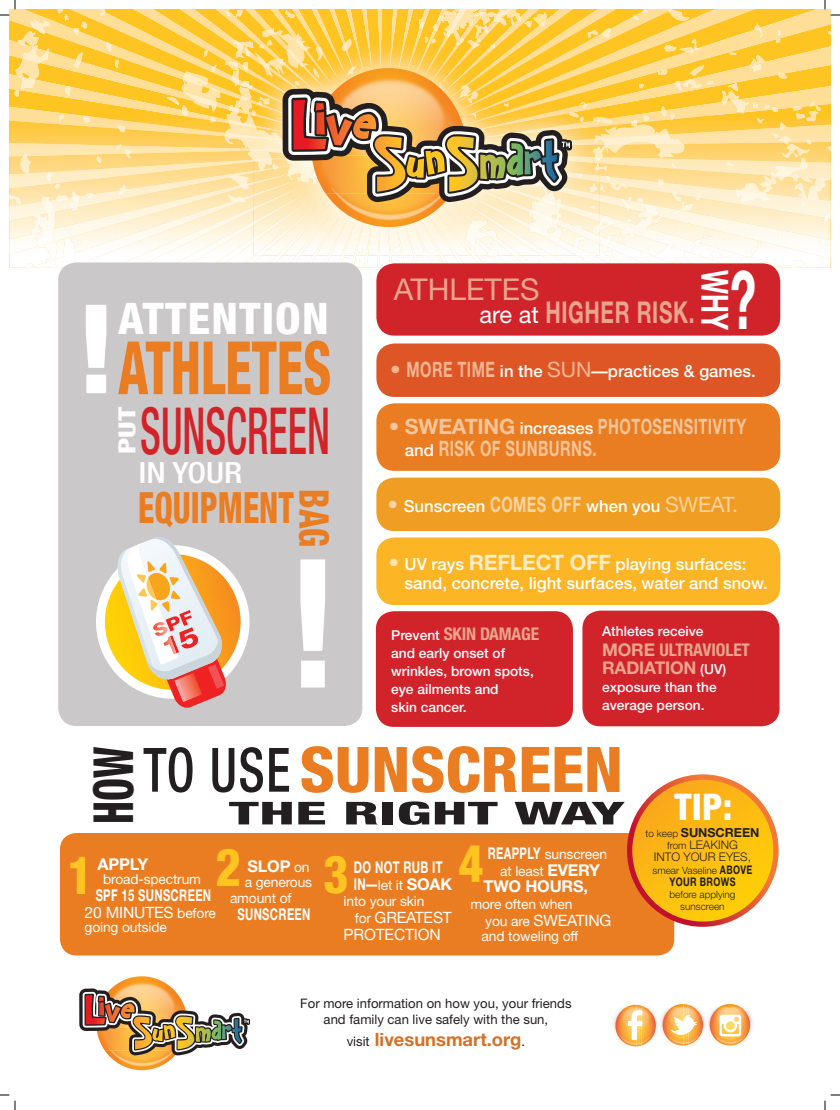
<style>
.page{position:relative;width:840px;height:1110px;background:#fff}
.page>*{position:absolute;margin:0;border:0;box-sizing:border-box;transform-origin:0 0}
.t1{font:800 condensed 179.38px "Helvetica Neue LT Std";color:#fff;scale:.85 1}
.t2{font:700 80.31px "Helvetica Neue";color:#fff;scale:.58 1}
.t3{font:800 condensed 73.62px "Helvetica Neue LT Std";color:#ea7d21;scale:.71 1}
.t4{font:500 condensed 64.94px "Helvetica Neue LT Std";color:#d1232a;scale:.62 1}
.t5{font:800 condensed 63px "Helvetica Neue LT Std";color:#ea7d21;scale:1.04 1}
.t6{font:800 condensed 55.31px "Helvetica Neue LT Std";color:#231f20;scale:.72 1}
.t7{font:800 condensed 52.5px "Helvetica Neue LT Std";color:#fec422;scale:.93 1}
.t8{font:800 condensed 43.62px "Helvetica Neue LT Std";letter-spacing:.025em;color:#fff}
.t9{font:800 condensed 43.12px "Helvetica Neue LT Std";color:#ea7d21;scale:.75 1}
.t10{font:800 condensed 40.94px "Helvetica Neue LT Std";color:#ea7d21;scale:.83 1}
.t11{font:700 37.5px "Helvetica Neue";color:#fff;scale:.68 1}
.t12{font:800 condensed 36.88px "Helvetica Neue LT Std";color:#fff}
.t13{font:800 condensed 31.62px "Helvetica Neue LT Std";color:#231f20;scale:1.99 1}
.t14{font:700 30.06px "Helvetica Neue";letter-spacing:.03em;color:#eaa58e;scale:.69 1}
.t15{font:30.06px "Helvetica Neue";color:#eaa58e}
.t16{font:500 condensed 29.25px "Helvetica Neue LT Std";color:#fff;scale:1.15 1}
.t17{font:800 condensed 23.69px "Helvetica Neue LT Std";color:#fff;scale:1.26 1}
.t18{font:700 21.25px/22px "Helvetica Neue";letter-spacing:.03em;color:#f7c599}
.t19{font:700 18.38px "Helvetica Neue LT Std";color:#d37127}
.t20{font:700 17.5px/18.1px "Helvetica Neue";letter-spacing:-.01em;color:#eaa58e}
.t21{font:700 condensed 17.5px "Helvetica Neue";letter-spacing:-.01em;color:#eaa58e}
.t22{font:500 16.69px/18.8px "Helvetica Neue";color:#fff}
.t23{font:700 16.25px/16.9px "Helvetica Neue";letter-spacing:.03em;color:#fff;scale:.69 1}
.t24{font:700 16.25px "Helvetica Neue";letter-spacing:.03em;color:#fff}
.t25{font:700 16.25px "Helvetica Neue";letter-spacing:-.01em;color:#fff}
.t26{font:15.62px/16.9px "Helvetica Neue";letter-spacing:-.01em;color:#fff}
.t27{font:13.81px/16.9px "Helvetica Neue";letter-spacing:-.01em;color:#fff}
.t28{font:500 13.75px/18.1px "Helvetica Neue";color:#fff}
.t29{font:13.12px/15.8px "Helvetica Neue LT Std";color:#231f20;text-align:center}
.t30{font:700 12.5px "Helvetica Neue";color:#231f20}
.t31{font:300 11.88px/12.2px "Helvetica Neue";color:#231f20;text-align:center}
.t32{font:700 11.88px "Helvetica Neue";letter-spacing:.04em;color:#231f20;scale:.76 1}
.t33{font:300 10px/12.2px "Helvetica Neue";color:#231f20;text-align:center}
.s1{font-size:123.69px;color:#fff}
.s2{font-weight:400;font-size:23.62px;color:#fff}
.s3{font-weight:400;font-size:21.25px;color:#f1b593}
.s4{font-weight:700;font-size:21.25px;color:#f1b593}
.s5{font-weight:400}
.s6{font-weight:500;font-size:16.69px;color:#fff}
.s7{font-weight:400;font-size:21.25px;color:#f9d3a1}
.s8{font-weight:700;font-size:21.25px;color:#f9d3a1}
.s9{font-weight:400;font-size:21.25px;color:#ffe4aa}
.s10{font-weight:700;font-size:21.25px;color:#feecc8}
.s11{font-weight:500;font-stretch:normal;font-size:13.75px;color:#fff}
.s12{font-stretch:condensed}
.s13{font-weight:500;font-size:13.75px;color:#fff}
.s14{font-weight:500;font-size:61.19px;color:#231f20}
.s15{font-weight:300;font-size:10px}
.s16{font-size:10px}
.s17{font-weight:700;font-size:11.88px}
.s18{font-weight:700;font-size:16.25px}
.s19{font-size:13.81px}
.s20{font-weight:400;font-size:13.81px}
.s21{font-weight:400;font-size:13.12px;color:#231f20}
</style>
<div class="page">
<div style="left:376px;top:343px;width:404px;height:54px;background:#de5625;border-radius:18px"></div>
<svg style="left:9px;top:253px;width:822px;height:14px"></svg>
<svg style="left:9px;top:16px;width:822px;height:73px;background:#fed05a"></svg>
<svg style="left:84px;top:253px;width:688px;height:9px"></svg>
<img style="left:445px;top:40px;width:154px;height:38px">
<img style="left:466px;top:78px;width:133px;height:11px">
<img style="left:255px;top:50px;width:190px;height:39px">
<img style="left:321px;top:40px;width:172px;height:26px">
<img style="left:259px;top:40px;width:62px;height:30px">
<img style="left:320px;top:43px;width:27px;height:12px">
<img style="left:431px;top:40px;width:64px;height:8px">
<img style="left:466px;top:85px;width:10px;height:4px">
<img style="left:254px;top:253px;width:21px;height:2px">
<img style="left:297px;top:253px;width:21px;height:2px">
<img style="left:318px;top:253px;width:22px;height:2px">
<img style="left:357px;top:253px;width:239px;height:2px">
<img style="left:311px;top:68px;width:155px;height:21px">
<svg style="left:9px;top:89px;width:822px;height:164px;background:#efd399"></svg>
<img style="left:613px;top:1018px;width:2px;height:14px">
<img style="left:615px;top:1008px;width:10px;height:36px">
<img style="left:750px;top:1015px;width:2px;height:17px">
<img style="left:741px;top:1007px;width:9px;height:35px">
<svg style="left:625px;top:1004px;width:116px;height:43px"></svg>
<img style="left:112px;top:976px;width:60px;height:12px">
<img style="left:108px;top:1055px;width:71px;height:15px">
<img style="left:79px;top:988px;width:171px;height:67px">
<div style="left:60px;top:833px;width:614px;height:122px;background:#ea7d21;border-radius:17px"></div>
<svg style="left:630px;top:779px;width:146px;height:145px"></svg>
<div style="left:627px;top:774px;width:152px;height:153px;border:5px solid #fff;border-radius:50%"></div>
<div style="left:58px;top:262px;width:304px;height:464px;background:#cbc8c9;border-radius:18px"></div>
<div style="left:376px;top:403px;width:404px;height:68px;background:#ea7d21;border-radius:18px"></div>
<div style="left:376px;top:478px;width:404px;height:53px;background:#f09d23;border-radius:18px"></div>
<div style="left:376px;top:263px;width:404px;height:73px;background:#d1232a;border-radius:18px"></div>
<div style="left:376px;top:538px;width:404px;height:67px;background:#fcb525;border-radius:18px"></div>
<div style="left:376px;top:611px;width:197px;height:116px;background:#d1232a;border-radius:18px"></div>
<div style="left:582px;top:611px;width:198px;height:115px;background:#d1232a;border-radius:18px"></div>
<svg style="left:96px;top:537px;width:154px;height:171px"></svg>
<svg style="left:0;top:0;width:840px;height:16px"></svg>
<svg style="left:825px;top:1095px;width:15px;height:15px"></svg>
<h3 class="t8" style="left:118px;top:292px;width:212px">ATTENTION</h3>
<h3 class="t3" style="left:75px;top:322px;width:363px"><span class="s1">!</span>ATHLETES</h3>
<h3 class="t4" style="left:140px;top:392px;width:308px">SUNSCREEN</h3>
<h3 class="t16" style="left:139px;top:455px;width:91px">IN YOUR</h3>
<h3 class="t17" style="left:112px;top:454px;width:39px;rotate:-90deg">PUT</h3>
<h3 class="t10" style="left:340px;top:489px;width:71px;rotate:90deg">BAG</h3>
<h3 class="t9" style="left:138px;top:481px;width:209px">EQUIPMENT</h3>
<h1 class="t1" style="left:287px;top:513px;width:61px">!</h1>
<h3 class="t15" style="left:394px;top:272px;width:147px">ATHLETES</h3>
<h3 class="t14" style="left:479px;top:294px;width:313px"><span class="s2">are at</span> HIGHER RISK.</h3>
<h3 class="t11" style="left:738px;top:270px;width:89px;rotate:90deg">WHY</h3>
<h2 class="t2" style="left:730px;top:251px;width:46px">?</h2>
<p class="t22" style="left:390px;top:362px;width:367px"><span class="s3">•</span> <span class="s4">MORE TIME</span> in the <span class="s3">SUN</span>—practices &amp; games.</p>
<p class="t18" style="left:405px;top:415px;width:343px;text-indent:-16px"><span class="s5">•</span> SWEATING <span class="s6">increases</span> PHOTOSENSITIVITY <span class="s6">and</span> RISK OF SUNBURNS.</p>
<p class="t22" style="left:388px;top:496px;width:352px"><span class="s7">•</span> Sunscreen <span class="s8">COMES OFF</span> when you <span class="s7">SWEAT.</span></p>
<p class="t22" style="left:405px;top:555px;width:365px;text-indent:-16px"><span class="s9">•</span> UV rays <span class="s10">REFLECT OFF</span> playing surfaces: sand, concrete, light surfaces, water and snow.</p>
<p class="t21" style="left:391px;top:623px;width:149px"><span class="s11">Prevent</span> SKIN DAMAGE</p>
<p class="t28" style="left:391px;top:644px;width:144px">and early onset of wrinkles, brown spots, eye ailments and<br>skin cancer.</p>
<p class="t28" style="left:602px;top:622px;width:103px">Athletes receive</p>
<p class="t20" style="left:602px;top:640px;width:149px">MORE <span class="s12">ULTRAVIOLET<br></span>RADIATION <span class="s13">(UV)</span></p>
<p class="t28" style="left:602px;top:678px;width:116px">exposure than the average person.</p>
<h3 class="t6" style="left:79px;top:824px;width:108px;rotate:-90deg">HOW</h3>
<h3 class="t5" style="left:143px;top:731px;width:463px"><span class="s14">TO USE</span> SUNSCREEN</h3>
<h3 class="t13" style="left:229px;top:794px;width:201px">THE RIGHT WAY</h3>
<h3 class="t12" style="left:674px;top:784px;width:60px">TIP:</h3>
<p class="t30" style="left:646px;top:825px;width:115px"><span class="s15">to keep</span> SUNSCREEN</p>
<p class="t31" style="left:654px;top:838px;width:99px"><span class="s16">from</span> LEAKING<br>INTO YOUR EYES,</p>
<p class="t33" style="left:653px;top:864px;width:101px">smear Vaseline <span class="s17">ABOVE</span></p>
<p class="t32" style="left:669px;top:874px;width:89px">YOUR BROWS</p>
<p class="t33" style="left:669px;top:888px;width:68px">before applying sunscreen</p>
<h3 class="t7" style="left:67px;top:843px;width:29px">1</h3>
<h3 class="t7" style="left:216px;top:835px;width:29px">2</h3>
<h3 class="t7" style="left:323px;top:842px;width:29px">3</h3>
<h3 class="t7" style="left:458px;top:831px;width:29px">4</h3>
<p class="t27" style="left:488px;top:845px;width:121px;text-align:center"><span class="s18">REAPPLY</span> sunscreen at least <span class="s18">EVERY</span></p>
<p class="t25" style="left:484px;top:877px;width:106px">TWO HOURS,</p>
<p class="t27" style="left:471px;top:896px;width:103px">more often when</p>
<p class="t26" style="left:485px;top:912px;width:128px"><span class="s19">you are</span> SWEATING</p>
<p class="t27" style="left:482px;top:928px;width:98px">and toweling off</p>
<p class="t24" style="left:98px;top:854px;width:52px">APPLY</p>
<p class="t27" style="left:103px;top:870px;width:99px">broad-spectrum</p>
<p class="t23" style="left:96px;top:886px;width:169px">SPF 15 SUNSCREEN</p>
<p class="t26" style="left:85px;top:904px;width:133px">20 MINUTES <span class="s19">before</span></p>
<p class="t27" style="left:85px;top:919px;width:84px">going outside</p>
<p class="t24" style="left:247px;top:856px;width:64px">SLOP <span class="s20">on</span></p>
<p class="t27" style="left:230px;top:873px;width:84px;text-indent:15px">a generous amount of</p>
<p class="t23" style="left:237px;top:906px;width:107px">SUNSCREEN</p>
<p class="t23" style="left:354px;top:858px;width:144px">DO NOT RUB IT<br>IN—<span class="s20">let it</span> SOAK</p>
<p class="t27" style="left:344px;top:893px;width:82px">into your skin</p>
<p class="t26" style="left:344px;top:909px;width:110px;text-indent:11px"><span class="s19">for</span> GREATEST<br>PROTECTION</p>
<p class="t29" style="left:300px;top:995px;width:273px">For more information on how you, your friends and family can live safely with the sun,</p>
<p class="t19" style="left:347px;top:1028px;width:180px"><span class="s21">visit</span> livesunsmart.org<span class="s21">.</span></p>
</div>
